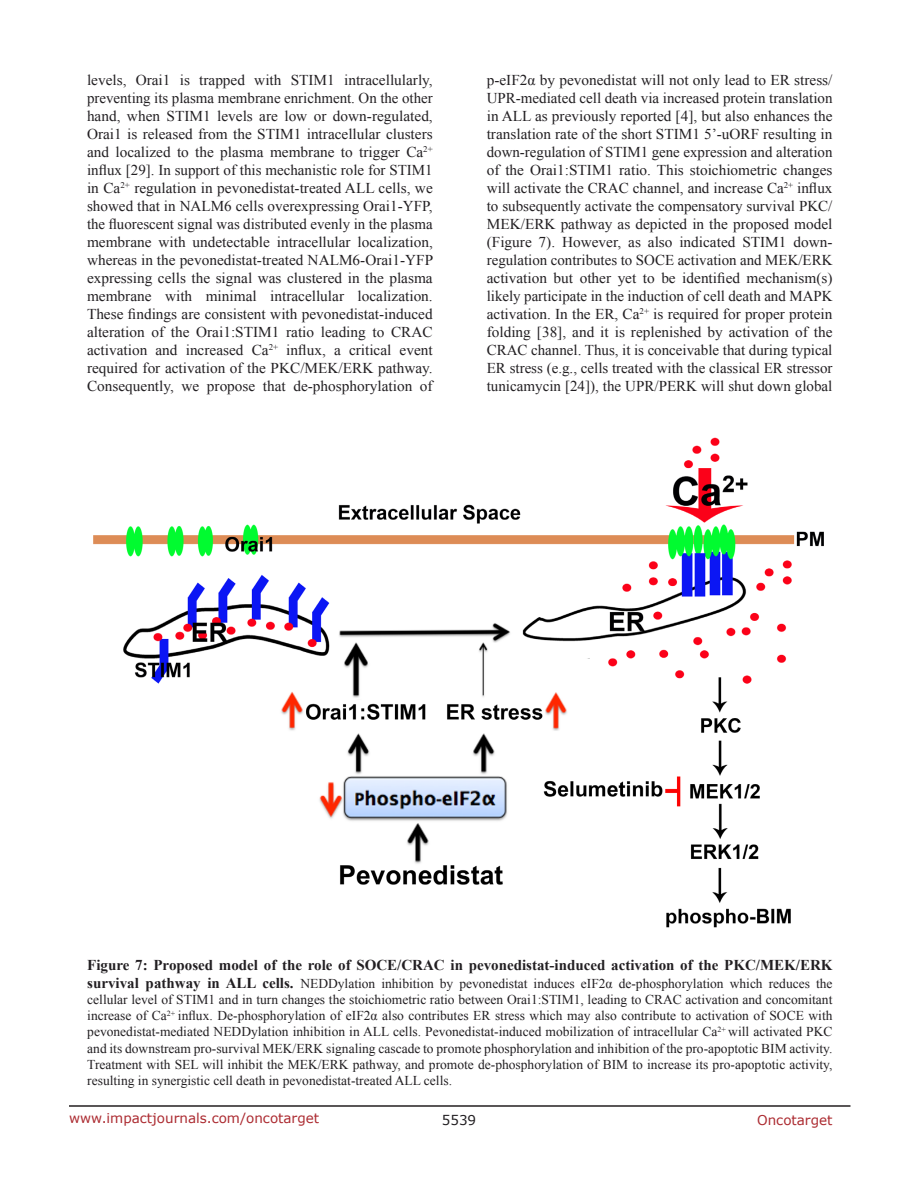
<style>
.page{position:relative;width:918px;height:1188px;background:#fff}
.page>*{position:absolute;margin:0;border:0;box-sizing:border-box;transform-origin:0 0}
.BodyText{font:15px/18px "Times New Roman";color:#221f22;text-align:justify}
.FigureText{font:700 15px "Times New Roman";color:#221f22}
.FigureText-2{font:13.5px/16.2px "Times New Roman";color:#221f22;text-align:justify}
.t1{font:13.5px "Verdana";color:#ac2b31}
.t2{font:13.5px "Verdana";color:#221f22}
.s1{font-weight:700;font-size:15px}
</style>
<div class="page">
<hr style="left:69px;top:1105px;width:781px;height:2px;background:#231f20">
<img style="left:93px;top:437px;width:731px;height:491px">
<p class="BodyText" style="left:87px;top:71px;width:348px">levels, Orai1 is trapped with STIM1 intracellularly, preventing its plasma membrane enrichment. On the other hand, when STIM1 levels are low or down-regulated, Orai1 is released from the STIM1 intracellular clusters and localized to the plasma membrane to trigger Ca<sup>2+ </sup>influx [29]. In support of this mechanistic role for STIM1 in Ca<sup>2+</sup> regulation in pevonedistat-treated ALL cells, we showed that in NALM6 cells overexpressing Orai1-YFP, the fluorescent signal was distributed evenly in the plasma membrane with undetectable intracellular localization, whereas in the pevonedistat-treated NALM6-Orai1-YFP expressing cells the signal was clustered in the plasma membrane with minimal intracellular localization.<br>These findings are consistent with pevonedistat-induced alteration of the Orai1:STIM1 ratio leading to CRAC activation and increased Ca<sup>2+</sup> influx, a critical event required for activation of the PKC/MEK/ERK pathway.<br>Consequently, we propose that de-phosphorylation of</p>
<p class="BodyText" style="left:487px;top:71px;width:347px">p-eIF2α by pevonedistat will not only lead to ER stress/ UPR-mediated cell death via increased protein translation in ALL as previously reported [4], but also enhances the translation rate of the short STIM1 5’-uORF resulting in down-regulation of STIM1 gene expression and alteration of the Orai1:STIM1 ratio. This stoichiometric changes will activate the CRAC channel, and increase Ca<sup>2+</sup> influx to subsequently activate the compensatory survival PKC/ MEK/ERK pathway as depicted in the proposed model (Figure 7). However, as also indicated STIM1 down&shy;regulation contributes to SOCE activation and MEK/ERK activation but other yet to be identified mechanism(s) likely participate in the induction of cell death and MAPK activation. In the ER, Ca<sup>2+</sup> is required for proper protein folding [38], and it is replenished by activation of the CRAC channel. Thus, it is conceivable that during typical ER stress (e.g., cells treated with the classical ER stressor tunicamycin [24]), the UPR/PERK will shut down global</p>
<p class="FigureText" style="left:87px;top:954px;width:747px">Figure 7: Proposed model of the role of SOCE/CRAC in pevonedistat-induced activation of the PKC/MEK/ERK</p>
<p class="FigureText-2" style="left:87px;top:975px;width:747px"><span class="s1">survival pathway in ALL cells.</span> NEDDylation inhibition by pevonedistat induces eIF2α de-phosphorylation which reduces the cellular level of STIM1 and in turn changes the stoichiometric ratio between Orai1:STIM1, leading to CRAC activation and concomitant increase of Ca<sup>2+</sup> influx. De-phosphorylation of eIF2α also contributes ER stress which may also contribute to activation of SOCE with pevonedistat-mediated NEDDylation inhibition in ALL cells. Pevonedistat-induced mobilization of intracellular Ca<sup>2+</sup> will activated PKC and its downstream pro-survival MEK/ERK signaling cascade to promote phosphorylation and inhibition of the pro-apoptotic BIM activity.<br>Treatment with SEL will inhibit the MEK/ERK pathway, and promote de-phosphorylation of BIM to increase its pro-apoptotic activity, resulting in synergistic cell death in pevonedistat-treated ALL cells.</p>
<p class="t1" style="left:69px;top:1109px;width:252px">www.impactjournals.com/oncotarget</p>
<p class="t2" style="left:442px;top:1111px;width:36px">5539</p>
<p class="t1" style="left:757px;top:1111px;width:77px">Oncotarget</p>
</div>
